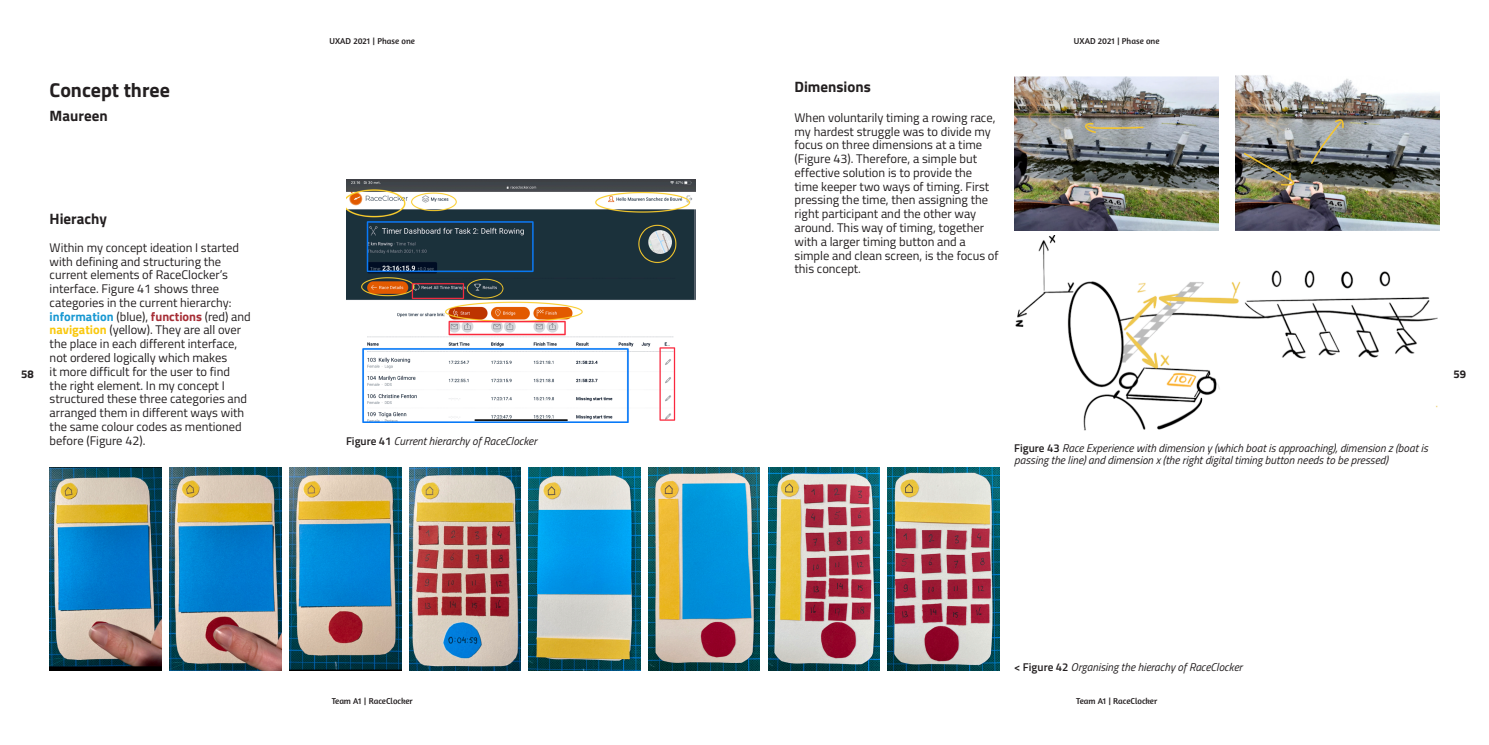
<style>
.page{position:relative;width:1489px;height:745px;background:#fff}
.page>*{position:absolute;margin:0;border:0;box-sizing:border-box;transform-origin:0 0}
.t1{font:700 20px "Titillium Web";color:#231f20}
.t2{font:700 15px "Titillium Web";color:#231f20}
.t3{font:12.5px/13.8px "Titillium Web";color:#231f20}
.t4{font:italic 11.25px/12.5px "Titillium Web";color:#231f20}
.t5{font:700 11.25px "Titillium Web";color:#231f20}
.t6{font:8.75px "Amaranth";color:#231f20}
.s1{font-weight:700;color:#1898d2}
.s2{font-weight:700;color:#a62d35}
.s3{font-weight:700;color:#f9c80e}
.s4{font-weight:600;font-style:normal}
</style>
<div class="page">
<img style="left:528px;top:467px;width:112px;height:203px">
<img style="left:648px;top:467px;width:112px;height:203px">
<img style="left:289px;top:467px;width:112px;height:203px">
<img style="left:409px;top:467px;width:112px;height:203px">
<img style="left:169px;top:467px;width:112px;height:203px">
<img style="left:50px;top:467px;width:111px;height:203px">
<img style="left:346px;top:179px;width:349px;height:243px">
<img style="left:887px;top:467px;width:112px;height:203px">
<img style="left:768px;top:467px;width:111px;height:203px">
<img style="left:1015px;top:235px;width:423px;height:195px">
<img style="left:1014px;top:76px;width:204px;height:154px">
<img style="left:1235px;top:75px;width:204px;height:155px">
<p class="t1" style="left:50px;top:75px;width:122px">Concept three</p>
<p class="t6" style="left:329px;top:36px;width:87px">UXAD 2021 | Phase one</p>
<p class="t6" style="left:1073px;top:36px;width:87px">UXAD 2021 | Phase one</p>
<p class="t2" style="left:794px;top:75px;width:78px">Dimensions</p>
<p class="t2" style="left:50px;top:104px;width:60px">Maureen</p>
<p class="t3" style="left:794px;top:110px;width:206px">When voluntarily timing a rowing race, my hardest struggle was to divide my focus on three dimensions at a time (Figure 43). Therefore, a simple but effective solution is to provide the time keeper two ways of timing. First pressing the time, then assigning the right participant and the other way around. This way of timing, together with a larger timing button and a simple and clean screen, is the focus of this concept.</p>
<p class="t2" style="left:50px;top:207px;width:59px">Hierachy</p>
<p class="t3" style="left:50px;top:240px;width:203px">Within my concept ideation I started with defining and structuring the current elements of RaceClocker’s interface. Figure 41 shows three categories in the current hierarchy: <span class="s1">information</span> (blue), <span class="s2">functions</span> (red) and <span class="s3">navigation</span> (yellow). They are all over the place in each different interface, not ordered logically which makes<br>it more difficult for the user to find<br>the right element. In my concept I structured these three categories and arranged them in different ways with the same colour codes as mentioned before (Figure 42).</p>
<p class="t5" style="left:21px;top:365px;width:14px">58</p>
<p class="t5" style="left:1453px;top:365px;width:14px">59</p>
<p class="t4" style="left:346px;top:433px;width:192px"><span class="s4">Figure 41</span> Current hierarchy of RaceClocker</p>
<p class="t4" style="left:1014px;top:440px;width:415px"><span class="s4">Figure 43</span> Race Experience with dimension y (which boat is approaching), dimension z (boat is passing the line) and dimension x (the right digital timing button needs to be pressed)</p>
<p class="t4" style="left:1014px;top:659px;width:230px"><span class="s4">&lt; Figure 42</span> Organising the hierachy of RaceClocker</p>
<p class="t6" style="left:331px;top:695px;width:83px">Team A1 | RaceClocker</p>
<p class="t6" style="left:1076px;top:695px;width:83px">Team A1 | RaceClocker</p>
</div>
